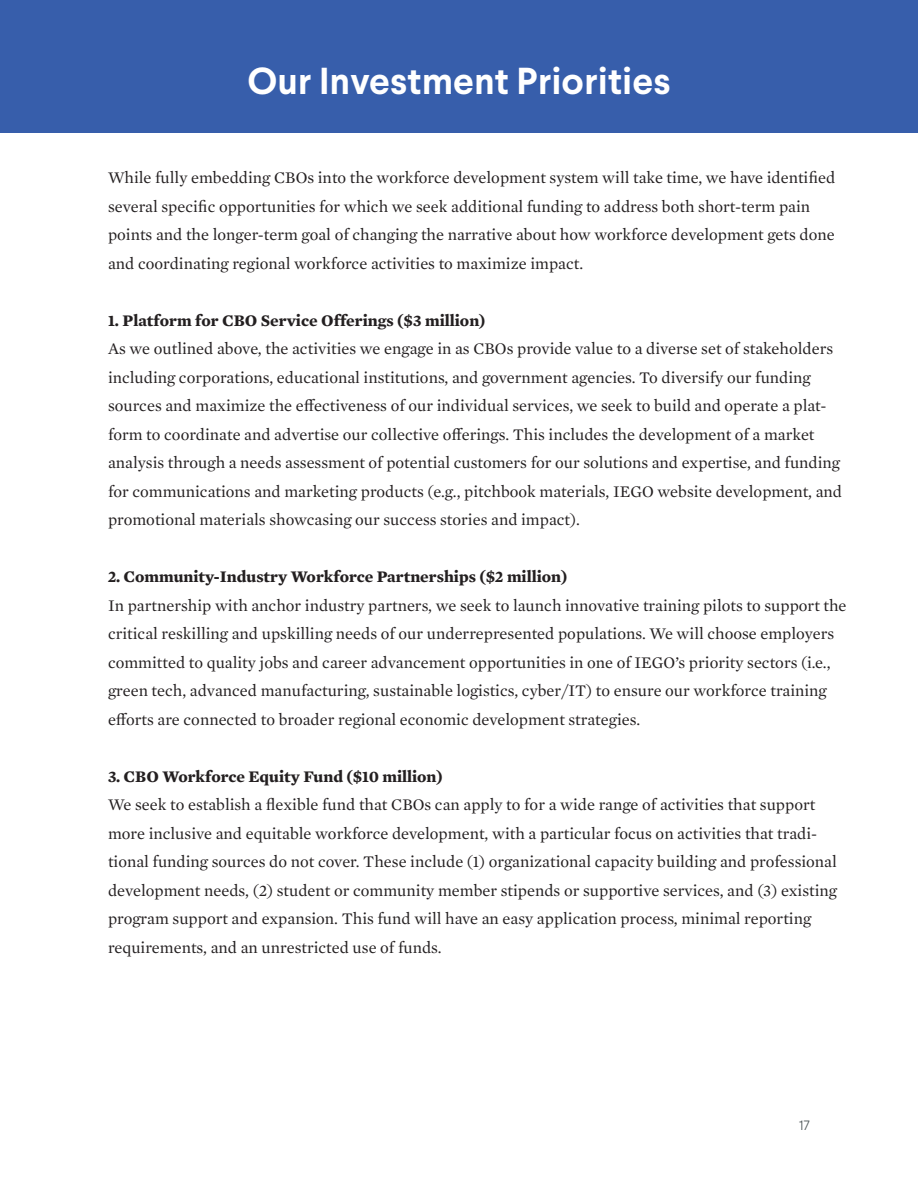
<style>
.page{position:relative;width:918px;height:1188px;background:#fff}
.page>*{position:absolute;margin:0;border:0;box-sizing:border-box;transform-origin:0 0}
.Author_Name{font:700 37.5px "Larsseit";color:#fff}
.Author_Name-2{font:16.5px/28.5px "Mercury Text G1";color:#231f20}
.Author_Name-3{font:700 16.5px "Mercury Text G1";color:#231f20}
.t1{font:300 13.5px "Larsseit";color:#4e5758}
</style>
<div class="page">
<div style="left:0;top:0;width:918px;height:133px;background:#375eab"></div>
<p class="Author_Name" style="left:247px;top:56px;width:425px">Our Investment Priorities</p>
<p class="Author_Name-2" style="left:108px;top:163px;width:729px">While fully embedding CBOs into the workforce development system will take time, we have identified several specific opportunities for which we seek additional funding to address both short-term pain points and the longer-term goal of changing the narrative about how workforce development gets done and coordinating regional workforce activities to maximize impact.</p>
<p class="Author_Name-3" style="left:108px;top:310px;width:379px">1. Platform for CBO Service Offerings ($3 million)</p>
<p class="Author_Name-2" style="left:108px;top:334px;width:736px">As we outlined above, the activities we engage in as CBOs provide value to a diverse set of stakeholders including corporations, educational institutions, and government agencies. To diversify our funding sources and maximize the effectiveness of our individual services, we seek to build and operate a plat&shy;form to coordinate and advertise our collective offerings. This includes the development of a market analysis through a needs assessment of potential customers for our solutions and expertise, and funding for communications and marketing products (e.g., pitchbook materials, IEGO website development, and promotional materials showcasing our success stories and impact).</p>
<p class="Author_Name-3" style="left:108px;top:567px;width:461px">2. Community-Industry Workforce Partnerships ($2 million)</p>
<p class="Author_Name-2" style="left:108px;top:590px;width:740px">In partnership with anchor industry partners, we seek to launch innovative training pilots to support the critical reskilling and upskilling needs of our underrepresented populations. We will choose employers committed to quality jobs and career advancement opportunities in one of IEGO’s priority sectors (i.e., green tech, advanced manufacturing, sustainable logistics, cyber/IT) to ensure our workforce training efforts are connected to broader regional economic development strategies.</p>
<p class="Author_Name-3" style="left:108px;top:766px;width:336px">3. CBO Workforce Equity Fund ($10 million)</p>
<p class="Author_Name-2" style="left:108px;top:790px;width:731px">We seek to establish a flexible fund that CBOs can apply to for a wide range of activities that support more inclusive and equitable workforce development, with a particular focus on activities that tradi&shy;tional funding sources do not cover. These include (1) organizational capacity building and professional development needs, (2) student or community member stipends or supportive services, and (3) existing program support and expansion. This fund will have an easy application process, minimal reporting requirements, and an unrestricted use of funds.</p>
<p class="t1" style="left:799px;top:1117px;width:12px">17</p>
</div>
